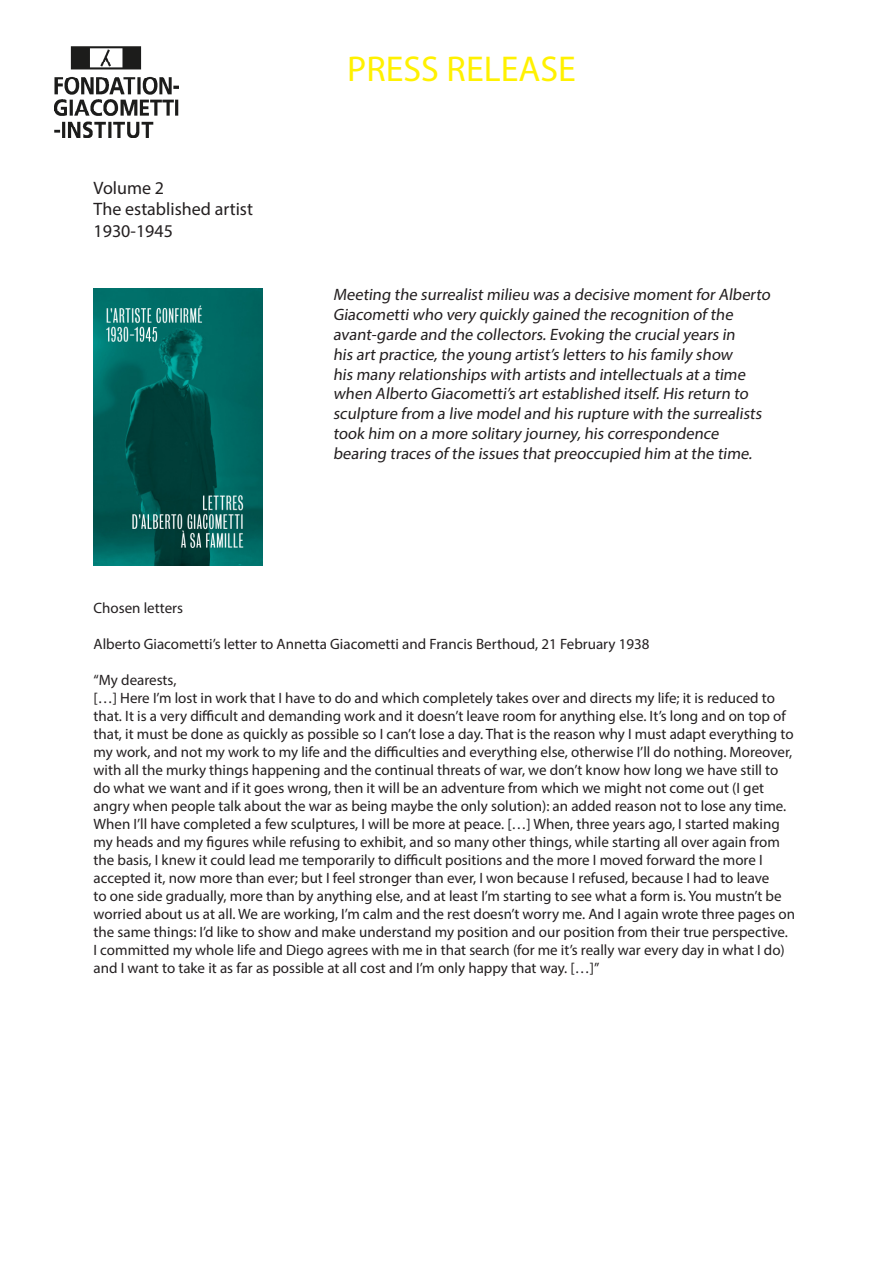
<style>
.page{position:relative;width:893px;height:1263px;background:#fff}
.page>*{position:absolute;margin:0;border:0;box-sizing:border-box;transform-origin:0 0}
.t1{font:36px "Myriad Pro";color:#fff101}
.t2{font:18px "Myriad Pro";color:#231f20}
.t3{font:16.5px/19.8px "Myriad Pro";color:#231f20}
.t4{font:15px/18px "Myriad Pro";color:#231f20}
</style>
<div class="page">
<img style="left:54px;top:47px;width:125px;height:91px">
<img style="left:94px;top:288px;width:168px;height:278px">
<p class="t2" style="left:94px;top:176px;width:72px">Volume 2</p>
<p class="t2" style="left:94px;top:198px;width:161px">The established artist</p>
<p class="t2" style="left:94px;top:220px;width:81px">1930-1945</p>
<p class="t1" style="left:347px;top:47px;width:230px">PRESS RELEASE</p>
<p class="t3" style="left:333px;top:285px;width:441px">Meeting the surrealist milieu was a decisive moment for Alberto Giacomettiwho very quickly gained the recognition of the avant-garde and the collectors.Evoking the crucialyears in<br>his art practice,the young artist’s letters to his family show<br>his many relationships with artists and intellectuals at a time when Alberto Giacometti’s art established itself.His return to sculpture from a live modeland his rupture with the surrealists took him on a more solitary journey,his correspondence bearing traces of the issues that preoccupied him at the time.</p>
<p class="t4" style="left:94px;top:599px;width:91px">Chosen letters</p>
<p class="t4" style="left:94px;top:635px;width:558px">Alberto Giacometti’s letter to Annetta Giacometti and Francis Berthoud, 21 February 1938</p>
<p class="t4" style="left:94px;top:671px;width:84px">“My dearests,</p>
<p class="t4" style="left:94px;top:689px;width:703px">[…] Here I’m lost in work that I have to do and which completely takes over and directs my life; it is reduced to that. It is a very difficult and demanding work and it doesn’t leave room for anything else. It’s long and on top of that, it must be done as quickly as possible so I can’t lose a day. That is the reason why I must adapt everything to my work, and not my work to my life and the difficulties and everything else, otherwise I’ll do nothing. Moreover, with all the murky things happening and the continual threats of war, we don’t know how long we have still to do what we want and if it goes wrong, then it will be an adventure from which we might not come out (I get angry when people talk about the war as being maybe the only solution): an added reason not to lose any time.<br>When I’ll have completed a few sculptures, I will be more at peace. […] When, three years ago, I started making my heads and my figures while refusing to exhibit, and so many other things, while starting all over again from the basis, I knew it could lead me temporarily to difficult positions and the more I moved forward the more I accepted it, now more than ever; but I feel stronger than ever, I won because I refused, because I had to leave<br>to one side gradually, more than by anything else, and at least I’m starting to see what a form is. You mustn’t be worried about us at all. We are working, I’m calm and the rest doesn’t worry me. And I again wrote three pages on the same things: I’d like to show and make understand my position and our position from their true perspective.<br>I committed my whole life and Diego agrees with me in that search (for me it’s really war every day in what I do) and I want to take it as far as possible at all cost and I’m only happy that way. […]”</p>
</div>
